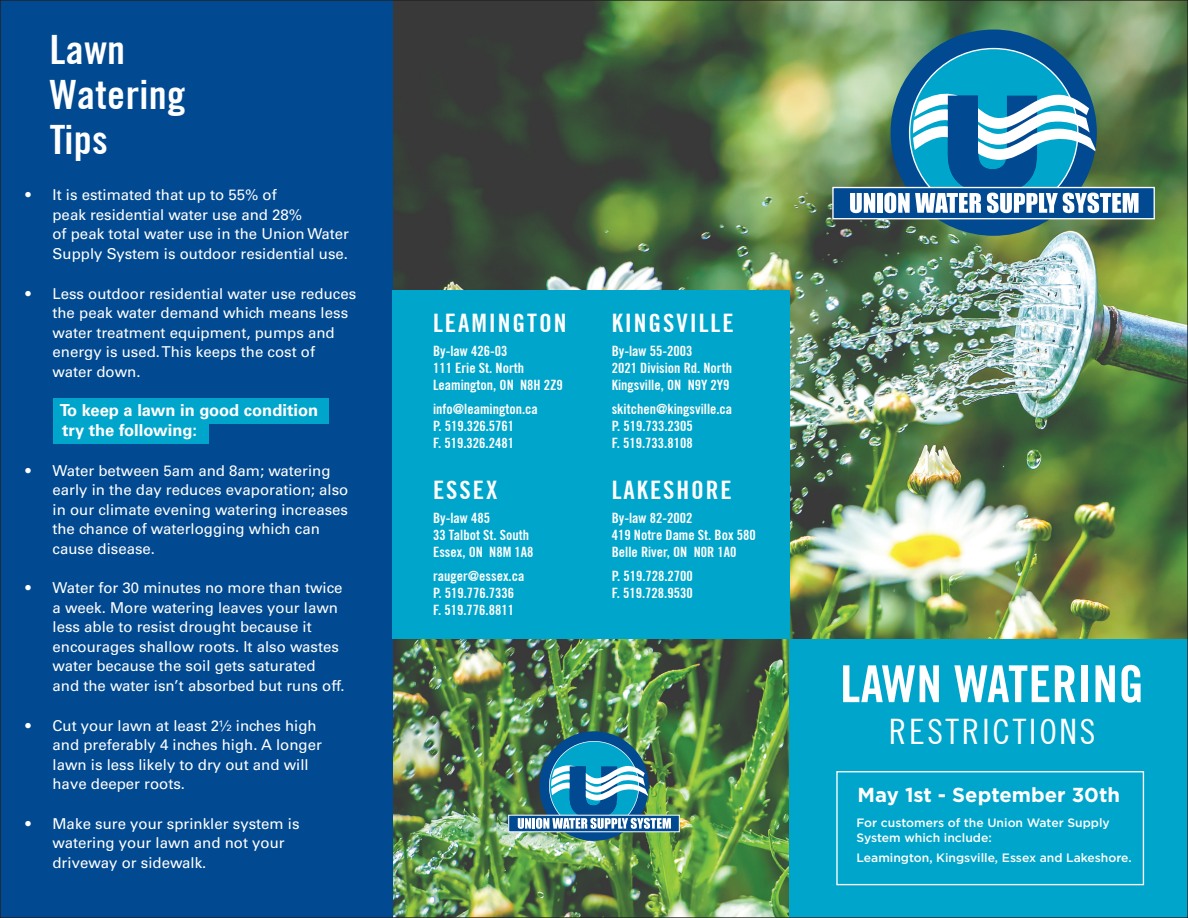
<style>
.page{position:relative;width:1188px;height:918px;background:#fff}
.page>*{position:absolute;margin:0;border:0;box-sizing:border-box;transform-origin:0 0}
.t1{font:700 condensed 51px "Trade Gothic No.20";letter-spacing:.01em;color:#fff}
.t2{font:700 condensed 40.5px/45px "Trade Gothic No.20";letter-spacing:.01em;color:#fff}
.t3{font:condensed 35.1px "Trade Gothic No.18";letter-spacing:.075em;color:#fff}
.t4{font:700 condensed 25.5px "Trade Gothic No.20";letter-spacing:.075em;color:#fff}
.t5{font:700 20.25px "Gotham";color:#fff}
.t6{font:700 16.5px/19.5px "Univers";color:#fff}
.t7{font:15px/19.5px "Univers";color:#fff}
.t8{font:700 condensed 14.25px/17.1px "Trade Gothic No.20";color:#fff}
.t9{font:500 12.15px/14.5px "Gotham";color:#fff}
</style>
<div class="page">
<img style="left:392px;top:2px;width:794px;height:914px">
<div style="left:0;top:0;width:392px;height:918px;background:#014990"></div>
<div style="left:539px;top:731px;width:110px;height:110px;background:#014990;border-radius:50%"></div>
<div style="left:509px;top:815px;width:170px;height:17px;background:#014990"></div>
<svg style="left:518px;top:741px;width:153px;height:88px"></svg>
<div style="left:53px;top:398px;width:275px;height:26px;background:#00a5cb"></div>
<div style="left:53px;top:418px;width:155px;height:26px;background:#00a5cb"></div>
<div style="left:789px;top:639px;width:399px;height:279px;background:#00a5cb"></div>
<div style="left:392px;top:291px;width:397px;height:348px;background:#00a5cb"></div>
<div style="left:836px;top:771px;width:308px;height:114px;border:1px solid #fff"></div>
<div style="left:891px;top:30px;width:206px;height:206px;background:#014990;border-radius:50%"></div>
<div style="left:833px;top:188px;width:321px;height:31px;background:#014990"></div>
<div style="left:832px;top:187px;width:323px;height:32px;border:1px solid #fff"></div>
<svg style="left:850px;top:193px;width:25px;height:20px"></svg>
<div style="left:877px;top:193px;width:5px;height:20px;background:#fff"></div>
<svg style="left:884px;top:48px;width:255px;height:166px"></svg>
<h2 class="t2" style="left:50px;top:26px;width:137px">Lawn<br>Watering<br>Tips</h2>
<p class="t7" style="left:52px;top:185px;width:298px;text-indent:-27px">• It is estimated that up to 55% of<br>peak residential water use and 28%<br>of peak total water use in the Union Water Supply System is outdoor residential use.</p>
<p class="t7" style="left:52px;top:284px;width:305px;text-indent:-27px">• Less outdoor residential water use reduces the peak water demand which means less water treatment equipment, pumps and energy is used. This keeps the cost of water down.</p>
<p class="t6" style="left:60px;top:401px;width:260px">To keep a lawn in good condition try the following:</p>
<p class="t7" style="left:52px;top:461px;width:297px;text-indent:-27px">• Water between 5am and 8am; watering early in the day reduces evaporation; also in our climate evening watering increases the chance of waterlogging which can cause disease.</p>
<p class="t7" style="left:52px;top:578px;width:294px;text-indent:-27px">• Water for 30 minutes no more than twice a week. More watering leaves your lawn less able to resist drought because it encourages shallow roots. It also wastes water because the soil gets saturated and the water isn’t absorbed but runs off.</p>
<p class="t7" style="left:52px;top:716px;width:271px;text-indent:-27px">• Cut your lawn at least 2½ inches high and preferably 4 inches high. A longer lawn is less likely to dry out and will have deeper roots.</p>
<p class="t7" style="left:52px;top:814px;width:249px;text-indent:-27px">• Make sure your sprinkler system is watering your lawn and not your driveway or sidewalk.</p>
<h3 class="t4" style="left:433px;top:307px;width:135px">LEAMINGTON</h3>
<p class="t8" style="left:433px;top:342px;width:131px">By-law 426-03<br>111 Erie St. North<br>Leamington, ON N8H 2Z9</p>
<p class="t8" style="left:433px;top:400px;width:106px">info@leamington.ca<br>P. 519.326.5761<br>F. 519.326.2481</p>
<h3 class="t4" style="left:433px;top:474px;width:66px">ESSEX</h3>
<p class="t8" style="left:433px;top:509px;width:102px">By-law 485<br>33 Talbot St. South<br>Essex, ON N8M 1A8</p>
<p class="t8" style="left:433px;top:567px;width:93px">rauger@essex.ca<br>P. 519.776.7336<br>F. 519.776.8811</p>
<h3 class="t4" style="left:612px;top:307px;width:124px">KINGSVILLE</h3>
<p class="t8" style="left:612px;top:342px;width:122px">By-law 55-2003<br>2021 Division Rd. North<br>Kingsville, ON N9Y 2Y9</p>
<p class="t8" style="left:612px;top:400px;width:122px">skitchen@kingsville.ca<br>P. 519.733.2305<br>F. 519.733.8108</p>
<h3 class="t4" style="left:612px;top:474px;width:122px">LAKESHORE</h3>
<p class="t8" style="left:612px;top:509px;width:145px">By-law 82-2002<br>419 Notre Dame St. Box 580<br>Belle River, ON N0R 1A0</p>
<p class="t8" style="left:612px;top:567px;width:83px">P. 519.728.2700<br>F. 519.728.9530</p>
<h1 class="t1" style="left:840px;top:653px;width:305px">LAWN WATERING</h1>
<h3 class="t3" style="left:889px;top:711px;width:208px">RESTRICTIONS</h3>
<h3 class="t5" style="left:858px;top:781px;width:264px">May 1st - September 30th</h3>
<p class="t9" style="left:857px;top:815px;width:255px">For customers of the Union Water Supply<br>System which include:</p>
<p class="t9" style="left:857px;top:851px;width:277px">Leamington, Kingsville, Essex and Lakeshore.</p>
</div>
